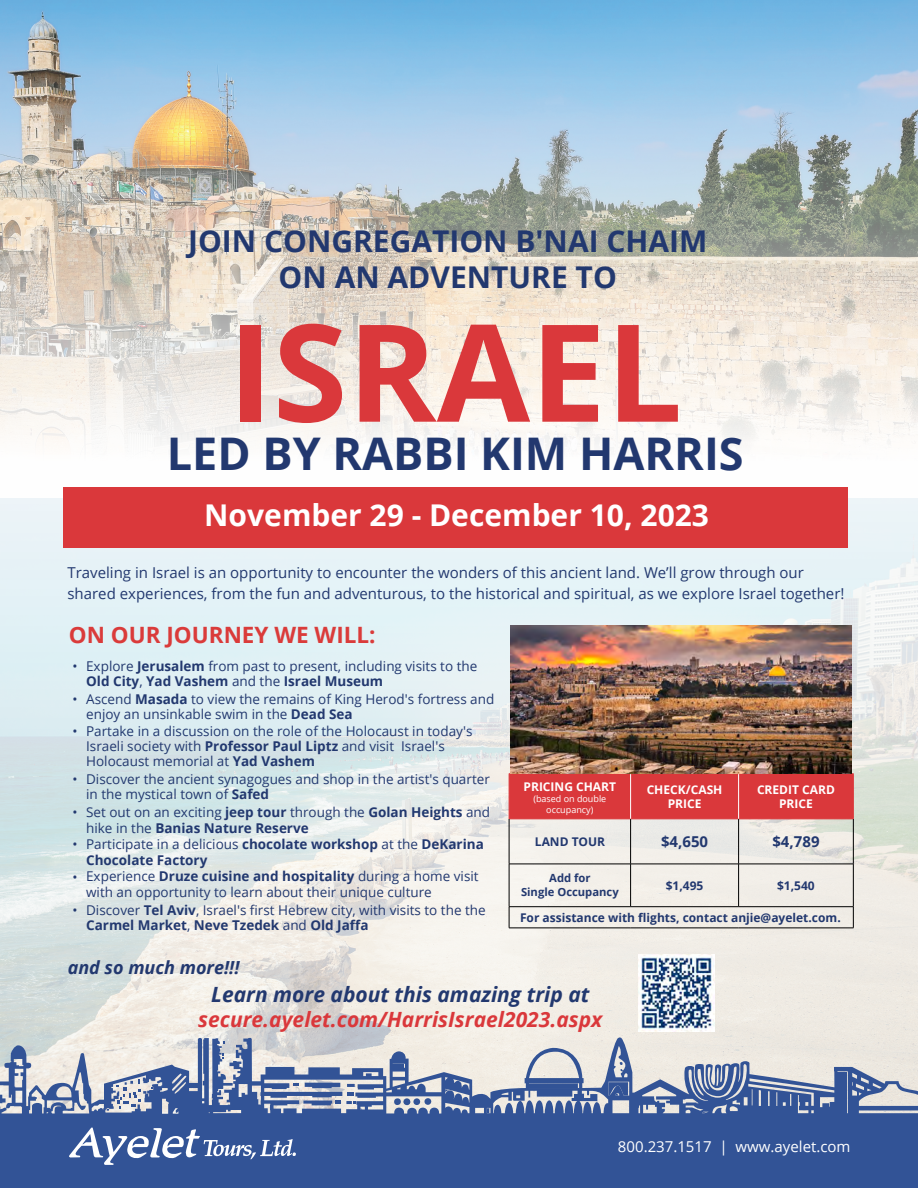
<style>
.page{position:relative;width:918px;height:1188px;background:#fff}
.page>*{position:absolute;margin:0;border:0;box-sizing:border-box;transform-origin:0 0}
.t1{font:700 135.45px "Open Sans";color:#da383b}
.t2{font:700 45px "Open Sans";color:#22386f}
.t3{font:700 30px/36px "Open Sans";color:#22386f;text-align:center}
.t4{font:700 30px "Open Sans";color:#fff}
.t5{font:700 22.5px "Open Sans";color:#da3b3a}
.t6{font:italic 700 21px "Open Sans";color:#da383b}
.t7{font:italic 700 21px "Open Sans";color:#22386f}
.t8{font:italic 700 18px "Open Sans";color:#22386f}
.t9{font:15px/21px "Open Sans";color:#22386f}
.t10{font:15px "Open Sans";color:#fff}
.t11{font:700 15px "Open Sans";color:#22386f}
.t12{font:13.5px/14.9px "Open Sans";color:#22386f}
.t13{font:700 12px "Open Sans";color:#21376e}
.t14{font:700 12px/14.4px "Open Sans";color:#fff;text-align:center}
.t15{font:700 12px "Open Sans";color:#22386f}
.t16{font:700 11.25px/13.6px "Open Sans";color:#22386f;text-align:center}
.t17{font:9px/10.8px "Open Sans";color:#fff;text-align:center}
.s1{font-weight:700}
</style>
<div class="page">
<img style="left:0;top:579px;width:918px;height:458px">
<svg style="left:0;top:1037px;width:918px;height:151px;background:#7185af"></svg>
<div style="left:394px;top:1098px;width:7px;height:7px;background:#325396;border-radius:50%"></div>
<div style="left:403px;top:1098px;width:7px;height:7px;background:#325396;border-radius:50%"></div>
<div style="left:413px;top:1098px;width:7px;height:7px;background:#325396;border-radius:50%"></div>
<div style="left:424px;top:1098px;width:7px;height:7px;background:#325396;border-radius:50%"></div>
<svg style="left:116px;top:1079px;width:25px;height:29px"></svg>
<svg style="left:293px;top:1083px;width:70px;height:26px;background:#99a4bd"></svg>
<svg style="left:67px;top:1128px;width:229px;height:37px"></svg>
<div style="left:510px;top:774px;width:343px;height:45px;background:#da383b"></div>
<hr style="left:509px;top:773px;width:122px;height:1px;background:#db383b">
<hr style="left:631px;top:773px;width:108px;height:1px;background:#db383b">
<hr style="left:739px;top:773px;width:115px;height:1px;background:#db383b">
<hr style="left:509px;top:774px;width:1px;height:45px;background:#db383b">
<hr style="left:853px;top:774px;width:1px;height:45px;background:#db383b">
<hr style="left:509px;top:819px;width:122px;height:1px;background:#db383b">
<hr style="left:631px;top:819px;width:108px;height:1px;background:#db383b">
<hr style="left:739px;top:819px;width:115px;height:1px;background:#db383b">
<hr style="left:509px;top:819px;width:1px;height:45px;background:#000">
<hr style="left:630px;top:819px;width:1px;height:45px;background:#000">
<hr style="left:738px;top:819px;width:1px;height:45px;background:#000">
<hr style="left:853px;top:819px;width:1px;height:45px;background:#000">
<hr style="left:509px;top:864px;width:122px;height:1px;background:#000">
<hr style="left:509px;top:864px;width:1px;height:43px;background:#000">
<hr style="left:631px;top:864px;width:108px;height:1px;background:#000">
<hr style="left:630px;top:864px;width:1px;height:43px;background:#000">
<hr style="left:739px;top:864px;width:115px;height:1px;background:#000">
<hr style="left:738px;top:864px;width:1px;height:43px;background:#000">
<hr style="left:853px;top:864px;width:1px;height:43px;background:#000">
<hr style="left:509px;top:906px;width:122px;height:1px;background:#000">
<svg style="left:509px;top:907px;width:1px;height:21px"></svg>
<hr style="left:631px;top:906px;width:108px;height:1px;background:#000">
<hr style="left:739px;top:906px;width:115px;height:1px;background:#000">
<svg style="left:853px;top:907px;width:1px;height:21px"></svg>
<hr style="left:509px;top:928px;width:122px;height:1px;background:#000">
<hr style="left:631px;top:928px;width:108px;height:1px;background:#000">
<hr style="left:739px;top:928px;width:115px;height:1px;background:#000">
<hr style="left:630px;top:774px;width:1px;height:45px;background:#fff">
<hr style="left:738px;top:774px;width:1px;height:45px;background:#fff">
<img style="left:0;top:0;width:918px;height:579px">
<div style="left:63px;top:488px;width:785px;height:60px;background:#da383b"></div>
<img style="left:511px;top:626px;width:341px;height:147px">
<img style="left:638px;top:955px;width:77px;height:76px">
<h3 class="t3" style="left:188px;top:223px;width:521px">JOIN CONGREGATION B'NAI CHAIM<br>ON AN ADVENTURE TO</h3>
<h1 class="t1" style="left:228px;top:277px;width:456px">ISRAEL</h1>
<h2 class="t2" style="left:167px;top:422px;width:578px">LED BY RABBI KIM HARRIS</h2>
<h3 class="t4" style="left:204px;top:494px;width:506px">November 29 - December 10, 2023</h3>
<p class="t9" style="left:68px;top:562px;width:779px">Traveling in Israel is an opportunity to encounter the wonders of this ancient land. We’ll grow through our shared experiences, from the fun and adventurous, to the historical and spiritual, as we explore Israel together!</p>
<h3 class="t5" style="left:69px;top:619px;width:308px">ON OUR JOURNEY WE WILL:</h3>
<p class="t12" style="left:86px;top:658px;width:393px;text-indent:-14px">• Explore <span class="s1">Jerusalem</span> from past to present, including visits to the<br><span class="s1">Old City</span>, <span class="s1">Yad Vashem</span> and the <span class="s1">Israel Museum</span></p>
<p class="t12" style="left:86px;top:691px;width:410px;text-indent:-14px">• Ascend <span class="s1">Masada</span> to view the remains of King Herod's fortress and enjoy an unsinkable swim in the <span class="s1">Dead Sea</span></p>
<p class="t12" style="left:86px;top:724px;width:388px;text-indent:-14px">• Partake in a discussion on the role of the Holocaust in today's<br>Israeli society with <span class="s1">Professor Paul Liptz</span> and visit Israel's<br>Holocaust memorial at <span class="s1">Yad Vashem</span></p>
<p class="t12" style="left:86px;top:771px;width:405px;text-indent:-14px">• Discover the ancient synagogues and shop in the artist's quarter in the mystical town of <span class="s1">Safed</span></p>
<p class="t12" style="left:73px;top:804px;width:7px">•</p>
<p class="t12" style="left:73px;top:837px;width:7px">•</p>
<p class="t12" style="left:73px;top:869px;width:7px">•</p>
<p class="t12" style="left:86px;top:803px;width:406px;line-height:16px">Set out on an exciting <span class="s1">jeep tour</span> through the <span class="s1">Golan Heights</span> and hike in the <span class="s1">Banias Nature Reserve<br></span>Participate in a delicious <span class="s1">chocolate workshop</span> at the <span class="s1">DeKarina Chocolate Factory<br></span>Experience <span class="s1">Druze cuisine and hospitality</span> during a home visit with an opportunity to learn about their unique culture</p>
<p class="t12" style="left:86px;top:902px;width:401px;text-indent:-14px">• Discover <span class="s1">Tel Aviv</span>, Israel's first Hebrew city, with visits to the the<br><span class="s1">Carmel Market</span>, <span class="s1">Neve Tzedek</span> and <span class="s1">Old Jaffa</span></p>
<h3 class="t8" style="left:68px;top:955px;width:173px">and so much more!!!</h3>
<p class="t14" style="left:524px;top:779px;width:94px">PRICING CHART</p>
<p class="t17" style="left:533px;top:793px;width:75px">(based on double occupancy)</p>
<p class="t14" style="left:647px;top:782px;width:77px">CHECK/CASH<br>PRICE</p>
<p class="t14" style="left:757px;top:782px;width:79px">CREDIT CARD<br>PRICE</p>
<p class="t15" style="left:535px;top:833px;width:72px">LAND TOUR</p>
<p class="t11" style="left:661px;top:831px;width:49px">$4,650</p>
<p class="t11" style="left:772px;top:831px;width:49px">$4,789</p>
<p class="t16" style="left:521px;top:871px;width:99px">Add for<br>Single Occupancy</p>
<p class="t15" style="left:666px;top:877px;width:39px">$1,495</p>
<p class="t15" style="left:777px;top:877px;width:39px">$1,540</p>
<p class="t13" style="left:520px;top:909px;width:322px">For assistance with flights, contact anjie@ayelet.com.</p>
<h3 class="t7" style="left:211px;top:980px;width:380px">Learn more about this amazing trip at</h3>
<h3 class="t6" style="left:198px;top:1004px;width:406px">secure.ayelet.com/HarrisIsrael2023.aspx</h3>
<p class="t10" style="left:618px;top:1136px;width:234px">800.237.1517 | www.ayelet.com</p>
</div>
